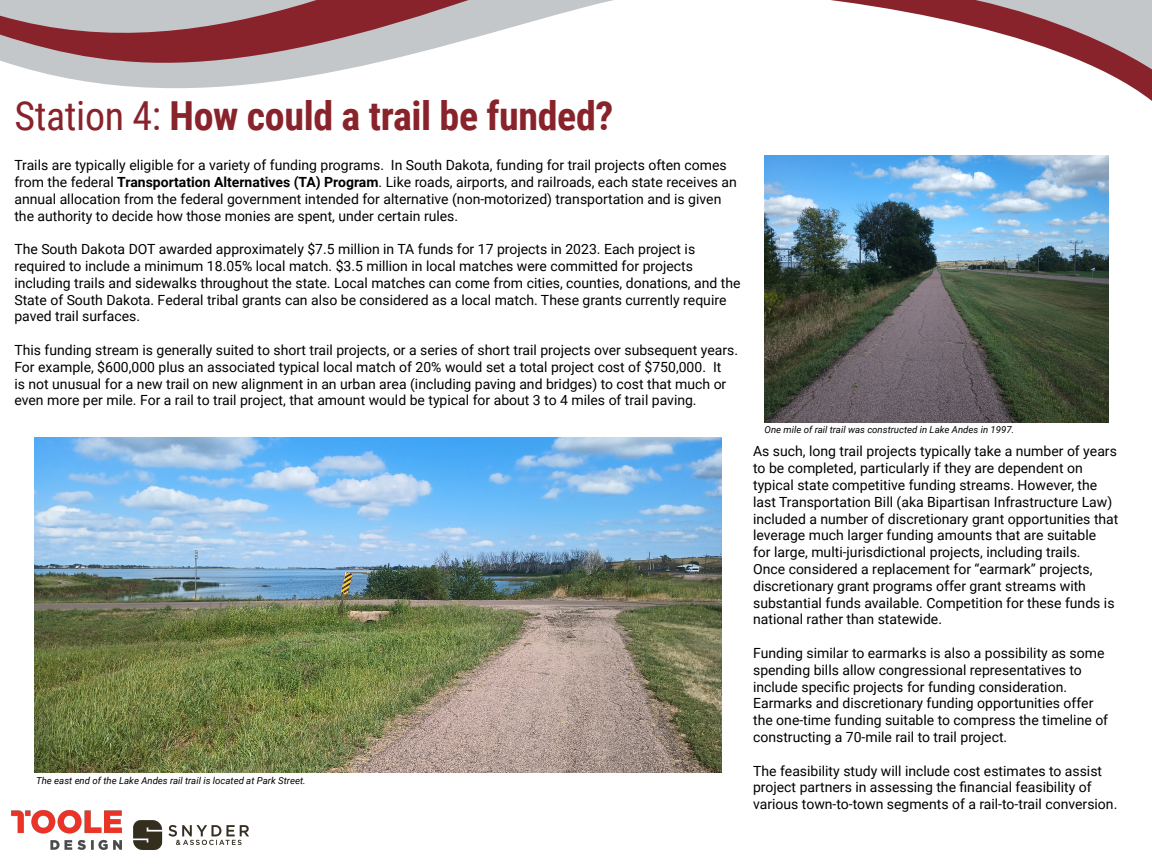
<style>
.page{position:relative;width:1152px;height:864px;background:#fff}
.page>*{position:absolute;margin:0;border:0;box-sizing:border-box;transform-origin:0 0}
.t1{font:700 40px "Roboto Condensed";letter-spacing:-.01em;color:#89232b}
.t2{font:14px/16.8px "Roboto";color:#000}
.t3{font:italic 9.6px "Roboto";color:#000}
.s1{font-weight:400}
.s2{font-weight:700}
</style>
<div class="page">
<svg style="left:0;top:0;width:614px;height:85px"></svg>
<svg style="left:831px;top:0;width:321px;height:101px"></svg>
<img style="left:133px;top:821px;width:115px;height:29px">
<img style="left:12px;top:811px;width:110px;height:39px">
<img style="left:765px;top:156px;width:344px;height:266px">
<img style="left:35px;top:437px;width:687px;height:336px">
<h1 class="t1" style="left:14px;top:88px;width:600px"><span class="s1">Station 4:</span> How could a trail be funded?</h1>
<p class="t2" style="left:14px;top:156px;width:724px">Trails are typically eligible for a variety of funding programs. In South Dakota, funding for trail projects often comes from the federal <span class="s2">Transportation Alternatives (TA) Program</span>. Like roads, airports, and railroads, each state receives an annual allocation from the federal government intended for alternative (non-motorized) transportation and is given the authority to decide how those monies are spent, under certain rules.</p>
<p class="t2" style="left:14px;top:240px;width:728px">The South Dakota DOT awarded approximately $7.5 million in TA funds for 17 projects in 2023. Each project is required to include a minimum 18.05% local match. $3.5 million in local matches were committed for projects including trails and sidewalks throughout the state. Local matches can come from cities, counties, donations, and the State of South Dakota. Federal tribal grants can also be considered as a local match. These grants currently require paved trail surfaces.</p>
<p class="t2" style="left:14px;top:341px;width:725px">This funding stream is generally suited to short trail projects, or a series of short trail projects over subsequent years.<br>For example, $600,000 plus an associated typical local match of 20% would set a total project cost of $750,000. It<br>is not unusual for a new trail on new alignment in an urban area (including paving and bridges) to cost that much or even more per mile. For a rail to trail project, that amount would be typical for about 3 to 4 miles of trail paving.</p>
<p class="t3" style="left:36px;top:773px;width:271px">The east end of the Lake Andes rail trail is located at Park Street.</p>
<p class="t3" style="left:765px;top:423px;width:251px">One mile of rail trail was constructed in Lake Andes in 1997.</p>
<p class="t2" style="left:753px;top:443px;width:367px">As such, long trail projects typically take a number of years to be completed, particularly if they are dependent on typical state competitive funding streams. However, the last Transportation Bill (aka Bipartisan Infrastructure Law) included a number of discretionary grant opportunities that leverage much larger funding amounts that are suitable<br>for large, multi-jurisdictional projects, including trails.<br>Once considered a replacement for “earmark” projects, discretionary grant programs offer grant streams with substantial funds available. Competition for these funds is national rather than statewide.</p>
<p class="t2" style="left:753px;top:644px;width:357px">Funding similar to earmarks is also a possibility as some spending bills allow congressional representatives to include specific projects for funding consideration.<br>Earmarks and discretionary funding opportunities offer the one-time funding suitable to compress the timeline of constructing a 70-mile rail to trail project.</p>
<p class="t2" style="left:753px;top:762px;width:366px">The feasibility study will include cost estimates to assist project partners in assessing the financial feasibility of various town-to-town segments of a rail-to-trail conversion.</p>
</div>
